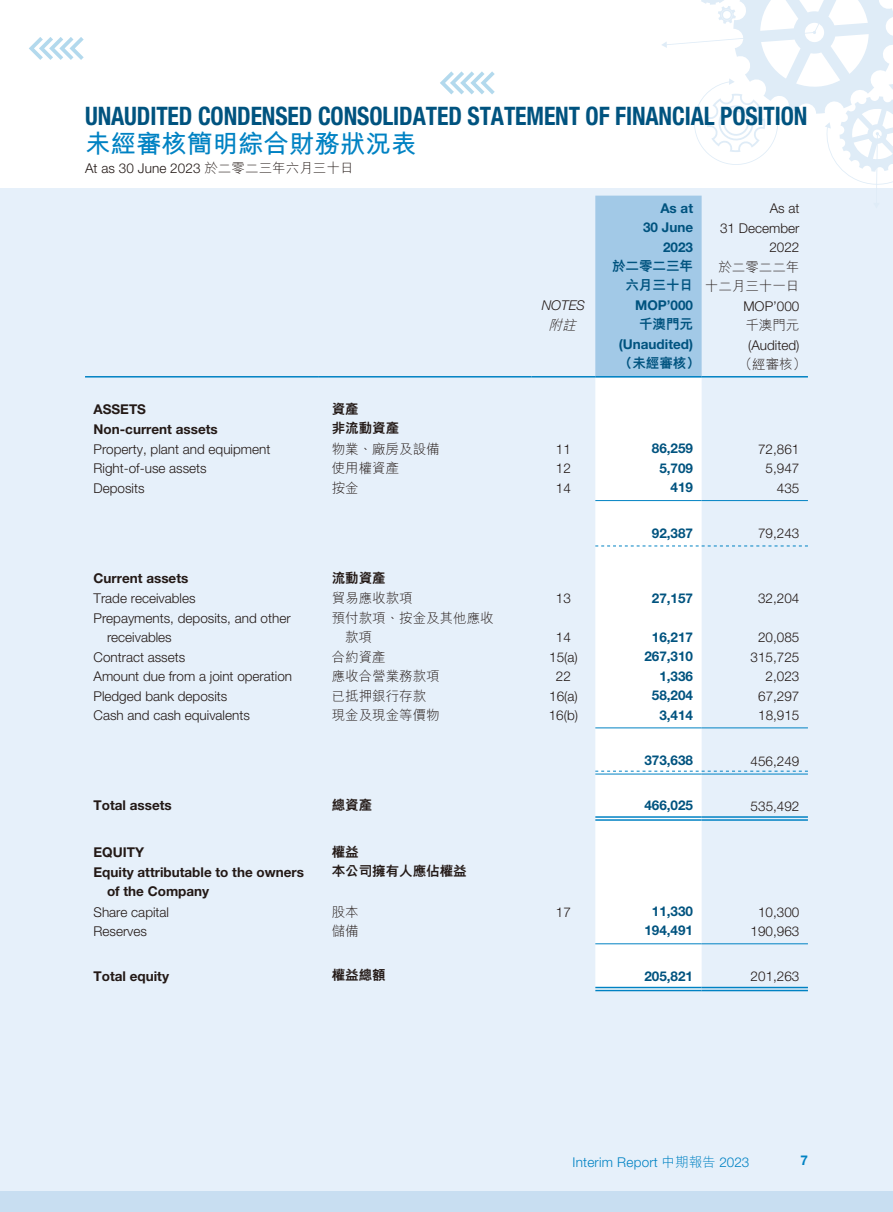
<style>
.page{position:relative;width:893px;height:1212px;background:#fff}
.page>*{position:absolute;margin:0;border:0;box-sizing:border-box;transform-origin:0 0}
.t1{font:700 condensed 25.5px "Helvetica Neue LT Std";letter-spacing:-.005em;color:#00537f;scale:.93 1}
.t2{font:700 25.5px "M Hei HK";color:#0082c3}
.t3{font:300 13.5px/19.5px "Helvetica Neue LT Std";color:#231916;text-align:right}
.t4{font:700 13.5px/19.5px "Helvetica Neue LT Std";color:#00537f;text-align:right}
.t5{font:700 13.5px/19.5px "Helvetica Neue LT Std";color:#231916}
.t6{font:300 13.5px/19.5px "M Hei HK";color:#231916;text-align:right}
.t7{font:800 13.5px "M Hei HK";color:#231916}
.t8{font:300 13.5px "Helvetica Neue LT Std";letter-spacing:.015em;color:#0082c3}
.t9{font:800 13.5px/19.5px "M Hei HK";color:#00537f;text-align:right}
.t10{font:italic 300 13.5px "Helvetica Neue LT Std";color:#231916}
.t11{font:italic 300 13.5px "M Hei HK";color:#231916}
.t12{font:700 13.5px "Helvetica Neue LT Std";color:#0082c3}
.s1{font-family:"M Hei HK"}
</style>
<div class="page">
<div style="left:0;top:188px;width:893px;height:1024px;background:#e6f0fa"></div>
<svg style="left:29px;top:37px;width:55px;height:23px"></svg>
<svg style="left:440px;top:71px;width:55px;height:23px"></svg>
<div style="left:0;top:1191px;width:893px;height:21px;background:#c8def1"></div>
<svg style="left:595px;top:0;width:298px;height:376px"></svg>
<div style="left:595px;top:377px;width:107px;height:613px;background:#fff"></div>
<hr style="left:85px;top:376px;width:234px;height:1px;background:#0082c3">
<hr style="left:319px;top:376px;width:212px;height:1px;background:#0082c3">
<hr style="left:531px;top:376px;width:64px;height:1px;background:#0082c3">
<hr style="left:595px;top:376px;width:107px;height:1px;background:#0082c3">
<hr style="left:702px;top:376px;width:106px;height:1px;background:#0082c3">
<hr style="left:595px;top:500px;width:107px;height:1px;background:#0082c3">
<hr style="left:702px;top:500px;width:106px;height:1px;background:#0082c3">
<svg style="left:595px;top:546px;width:213px;height:1px"></svg>
<hr style="left:595px;top:727px;width:107px;height:1px;background:#0082c3">
<hr style="left:702px;top:727px;width:106px;height:1px;background:#0082c3">
<hr style="left:595px;top:774px;width:107px;height:1px;background:#0082c3">
<svg style="left:595px;top:771px;width:213px;height:1px"></svg>
<hr style="left:702px;top:774px;width:106px;height:1px;background:#0082c3">
<hr style="left:595px;top:816px;width:107px;height:2px;background:#0082c3">
<hr style="left:595px;top:819px;width:107px;height:2px;background:#0082c3">
<hr style="left:702px;top:816px;width:106px;height:2px;background:#0082c3">
<hr style="left:702px;top:819px;width:106px;height:2px;background:#0082c3">
<hr style="left:595px;top:943px;width:107px;height:1px;background:#0082c3">
<hr style="left:702px;top:943px;width:106px;height:1px;background:#0082c3">
<hr style="left:595px;top:987px;width:107px;height:1px;background:#0082c3">
<hr style="left:595px;top:990px;width:107px;height:1px;background:#0082c3">
<hr style="left:702px;top:987px;width:106px;height:1px;background:#0082c3">
<hr style="left:702px;top:990px;width:106px;height:1px;background:#0082c3">
<h1 class="t1" style="left:85px;top:101px;width:778px">UNAUDITED CONDENSED CONSOLIDATED STATEMENT OF FINANCIAL POSITION</h1>
<h1 class="t2" style="left:85px;top:126px;width:333px">未經審核簡明綜合財務狀況表</h1>
<p class="t3" style="left:85px;top:158px;width:270px">At as 30 June 2023 <span class="s1">於二零二三年六月三十日</span></p>
<p class="t4" style="left:643px;top:198px;width:52px">As at<br>30 June<br>2023</p>
<p class="t3" style="left:720px;top:199px;width:81px">As at<br>31 December<br>2022</p>
<p class="t9" style="left:612px;top:256px;width:82px">於二零二三年六月三十日</p>
<p class="t6" style="left:705px;top:257px;width:96px">於二零二二年十二月三十一日</p>
<p class="t10" style="left:542px;top:297px;width:45px">NOTES</p>
<p class="t4" style="left:635px;top:295px;width:60px">MOP’000</p>
<p class="t3" style="left:743px;top:296px;width:58px">MOP’000</p>
<p class="t11" style="left:549px;top:319px;width:32px">附註</p>
<p class="t9" style="left:639px;top:314px;width:55px">千澳門元</p>
<p class="t6" style="left:745px;top:315px;width:56px">千澳門元</p>
<p class="t4" style="left:619px;top:334px;width:76px">(Unaudited)</p>
<p class="t3" style="left:748px;top:335px;width:53px">(Audited)</p>
<p class="t9" style="left:619px;top:353px;width:82px">（未經審核）</p>
<p class="t6" style="left:739px;top:354px;width:69px">（經審核）</p>
<p class="t5" style="left:94px;top:399px;width:54px">ASSETS</p>
<p class="t7" style="left:332px;top:402px;width:28px">資產</p>
<p class="t5" style="left:94px;top:419px;width:126px">Non-current assets</p>
<p class="t7" style="left:332px;top:421px;width:69px">非流動資產</p>
<p class="t3" style="left:94px;top:439px;width:178px">Property, plant and equipment</p>
<p class="t6" style="left:332px;top:439px;width:109px">物業、廠房及設備</p>
<p class="t3" style="left:556px;top:439px;width:17px">11</p>
<p class="t4" style="left:652px;top:438px;width:43px">86,259</p>
<p class="t3" style="left:758px;top:439px;width:43px">72,861</p>
<p class="t3" style="left:94px;top:458px;width:115px">Right-of-use assets</p>
<p class="t6" style="left:332px;top:458px;width:69px">使用權資產</p>
<p class="t3" style="left:556px;top:458px;width:17px">12</p>
<p class="t4" style="left:659px;top:458px;width:35px">5,709</p>
<p class="t3" style="left:766px;top:458px;width:35px">5,947</p>
<p class="t3" style="left:94px;top:478px;width:52px">Deposits</p>
<p class="t6" style="left:332px;top:478px;width:28px">按金</p>
<p class="t3" style="left:556px;top:478px;width:17px">14</p>
<p class="t4" style="left:671px;top:477px;width:24px">419</p>
<p class="t3" style="left:777px;top:478px;width:24px">435</p>
<p class="t4" style="left:652px;top:523px;width:43px">92,387</p>
<p class="t3" style="left:758px;top:523px;width:43px">79,243</p>
<p class="t5" style="left:94px;top:568px;width:96px">Current assets</p>
<p class="t7" style="left:332px;top:571px;width:55px">流動資產</p>
<p class="t3" style="left:94px;top:588px;width:104px">Trade receivables</p>
<p class="t6" style="left:332px;top:588px;width:82px">貿易應收款項</p>
<p class="t3" style="left:556px;top:588px;width:17px">13</p>
<p class="t4" style="left:652px;top:588px;width:43px">27,157</p>
<p class="t3" style="left:758px;top:588px;width:43px">32,204</p>
<p class="t3" style="left:107px;top:608px;width:185px;text-align:left;text-indent:-13px">Prepayments, deposits, and other receivables</p>
<p class="t6" style="left:345px;top:608px;width:150px;text-align:left;text-indent:-13px">預付款項、按金及其他應收款項</p>
<p class="t3" style="left:556px;top:627px;width:17px">14</p>
<p class="t4" style="left:652px;top:627px;width:43px">16,217</p>
<p class="t3" style="left:758px;top:627px;width:43px">20,085</p>
<p class="t3" style="left:94px;top:647px;width:93px">Contract assets</p>
<p class="t6" style="left:332px;top:647px;width:55px">合約資產</p>
<p class="t3" style="left:549px;top:647px;width:30px">15(a)</p>
<p class="t4" style="left:644px;top:646px;width:50px">267,310</p>
<p class="t3" style="left:751px;top:647px;width:50px">315,725</p>
<p class="t3" style="left:94px;top:666px;width:200px">Amount due from a joint operation</p>
<p class="t6" style="left:332px;top:666px;width:109px">應收合營業務款項</p>
<p class="t3" style="left:556px;top:666px;width:17px">22</p>
<p class="t4" style="left:659px;top:666px;width:35px">1,336</p>
<p class="t3" style="left:766px;top:666px;width:35px">2,023</p>
<p class="t3" style="left:94px;top:686px;width:135px">Pledged bank deposits</p>
<p class="t6" style="left:332px;top:686px;width:96px">已抵押銀行存款</p>
<p class="t3" style="left:549px;top:686px;width:30px">16(a)</p>
<p class="t4" style="left:652px;top:685px;width:43px">58,204</p>
<p class="t3" style="left:758px;top:686px;width:43px">67,297</p>
<p class="t3" style="left:94px;top:705px;width:158px">Cash and cash equivalents</p>
<p class="t6" style="left:332px;top:705px;width:109px">現金及現金等價物</p>
<p class="t3" style="left:549px;top:705px;width:31px">16(b)</p>
<p class="t4" style="left:659px;top:705px;width:35px">3,414</p>
<p class="t3" style="left:758px;top:705px;width:43px">18,915</p>
<p class="t4" style="left:644px;top:750px;width:50px">373,638</p>
<p class="t3" style="left:751px;top:751px;width:50px">456,249</p>
<p class="t5" style="left:94px;top:795px;width:80px">Total assets</p>
<p class="t7" style="left:332px;top:798px;width:42px">總資產</p>
<p class="t4" style="left:644px;top:795px;width:50px">466,025</p>
<p class="t3" style="left:751px;top:796px;width:50px">535,492</p>
<p class="t5" style="left:94px;top:842px;width:52px">EQUITY</p>
<p class="t7" style="left:332px;top:845px;width:28px">權益</p>
<p class="t5" style="left:107px;top:862px;width:199px;text-indent:-13px">Equity attributable to the owners of the Company</p>
<p class="t7" style="left:332px;top:865px;width:136px">本公司擁有人應佔權益</p>
<p class="t3" style="left:94px;top:902px;width:77px">Share capital</p>
<p class="t6" style="left:332px;top:902px;width:28px">股本</p>
<p class="t3" style="left:556px;top:902px;width:17px">17</p>
<p class="t4" style="left:652px;top:901px;width:43px">11,330</p>
<p class="t3" style="left:758px;top:902px;width:43px">10,300</p>
<p class="t3" style="left:94px;top:921px;width:55px">Reserves</p>
<p class="t6" style="left:332px;top:921px;width:28px">儲備</p>
<p class="t4" style="left:644px;top:920px;width:50px">194,491</p>
<p class="t3" style="left:751px;top:921px;width:50px">190,963</p>
<p class="t5" style="left:94px;top:966px;width:77px">Total equity</p>
<p class="t7" style="left:332px;top:968px;width:55px">權益總額</p>
<p class="t4" style="left:644px;top:966px;width:50px">205,821</p>
<p class="t3" style="left:751px;top:966px;width:50px">201,263</p>
<p class="t8" style="left:572px;top:1154px;width:179px">Interim Report <span class="s1">中期報告</span> 2023</p>
<p class="t12" style="left:800px;top:1152px;width:9px">7</p>
</div>
